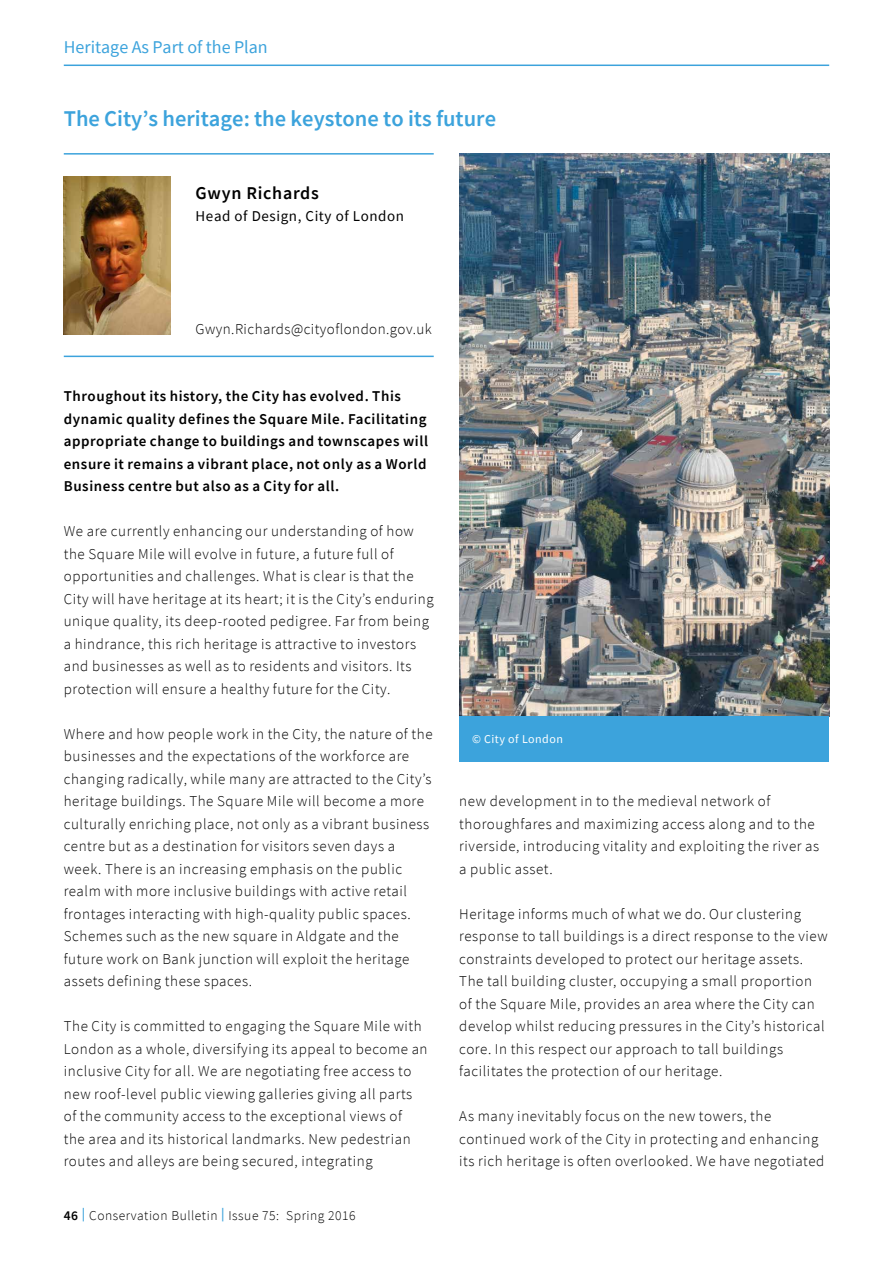
<style>
.page{position:relative;width:893px;height:1263px;background:#fff}
.page>*{position:absolute;margin:0;border:0;box-sizing:border-box;transform-origin:0 0}
.Heading_1{font:600 22.5px "Source Sans Pro";color:#3ca3dc}
.t1{font:18px "Source Sans Pro";color:#3ca3dc}
.t2{font:600 18px "Source Sans Pro";letter-spacing:.04em;color:#000}
.Body_text{font:300 15px/22.5px "Source Sans Pro";letter-spacing:.04em;color:#000}
.Intro_Text{font:600 15px/22.5px "Source Sans Pro";letter-spacing:.04em;color:#000}
.t3{font:15px "Source Sans Pro";letter-spacing:.04em;color:#000}
.t4{font:300 13.5px "Source Sans Pro";letter-spacing:.04em;color:#000}
.Image_Captions{font:12px "Source Sans Pro";letter-spacing:.04em;color:#fff}
.s1{font-weight:600}
.s2{font-weight:600;color:#3ca3dc}
</style>
<div class="page">
<hr style="left:64px;top:65px;width:765px;height:1px;background:#3ca3dc">
<img style="left:64px;top:176px;width:106px;height:158px">
<hr style="left:64px;top:356px;width:370px;height:1px;background:#3ca3dc">
<hr style="left:64px;top:153px;width:370px;height:2px;background:#3ca3dc">
<img style="left:459px;top:154px;width:370px;height:562px">
<div style="left:459px;top:716px;width:370px;height:45px;background:#3ca3dc"></div>
<p class="t1" style="left:64px;top:36px;width:206px">Heritage As Part of the Plan</p>
<p class="Heading_1" style="left:64px;top:103px;width:434px">The City’s heritage: the keystone to its future</p>
<p class="t2" style="left:196px;top:181px;width:125px">Gwyn Richards</p>
<p class="t3" style="left:196px;top:207px;width:210px">Head of Design, City of London</p>
<p class="Body_text" style="left:196px;top:318px;width:238px">Gwyn.Richards@cityoflondon.gov.uk</p>
<p class="Intro_Text" style="left:64px;top:385px;width:366px">Throughout its history, the City has evolved. This dynamic quality defines the Square Mile. Facilitating appropriate change to buildings and townscapes will ensure it remains a vibrant place, not only as a World Business centre but also as a City for all.</p>
<p class="Body_text" style="left:64px;top:520px;width:371px">We are currently enhancing our understanding of how the Square Mile will evolve in future, a future full of opportunities and challenges. What is clear is that the City will have heritage at its heart; it is the City’s enduring unique quality, its deep-rooted pedigree. Far from being a hindrance, this rich heritage is attractive to investors and businesses as well as to residents and visitors. Its protection will ensure a healthy future for the City.</p>
<p class="Body_text" style="left:64px;top:723px;width:370px">Where and how people work in the City, the nature of the businesses and the expectations of the workforce are changing radically, while many are attracted to the City’s heritage buildings. The Square Mile will become a more culturally enriching place, not only as a vibrant business centre but as a destination for visitors seven days a week. There is an increasing emphasis on the public realm with more inclusive buildings with active retail frontages interacting with high-quality public spaces.<br>Schemes such as the new square in Aldgate and the future work on Bank junction will exploit the heritage assets defining these spaces.</p>
<p class="Body_text" style="left:64px;top:1015px;width:365px">The City is committed to engaging the Square Mile with London as a whole, diversifying its appeal to become an inclusive City for all. We are negotiating free access to new roof-level public viewing galleries giving all parts of the community access to the exceptional views of<br>the area and its historical landmarks. New pedestrian routes and alleys are being secured, integrating</p>
<p class="t4" style="left:64px;top:1207px;width:293px"><span class="s1">46</span> <span class="s2">|</span> Conservation Bulletin <span class="s2">|</span> Issue 75: Spring 2016</p>
<p class="Image_Captions" style="left:472px;top:732px;width:92px">© City of London</p>
<p class="Body_text" style="left:459px;top:790px;width:362px">new development in to the medieval network of thoroughfares and maximizing access along and to the riverside, introducing vitality and exploiting the river as a public asset.</p>
<p class="Body_text" style="left:459px;top:903px;width:370px">Heritage informs much of what we do. Our clustering response to tall buildings is a direct response to the view constraints developed to protect our heritage assets.<br>The tall building cluster, occupying a small proportion of the Square Mile, provides an area where the City can develop whilst reducing pressures in the City’s historical core. In this respect our approach to tall buildings facilitates the protection of our heritage.</p>
<p class="Body_text" style="left:459px;top:1105px;width:367px">As many inevitably focus on the new towers, the continued work of the City in protecting and enhancing its rich heritage is often overlooked. We have negotiated</p>
</div>
